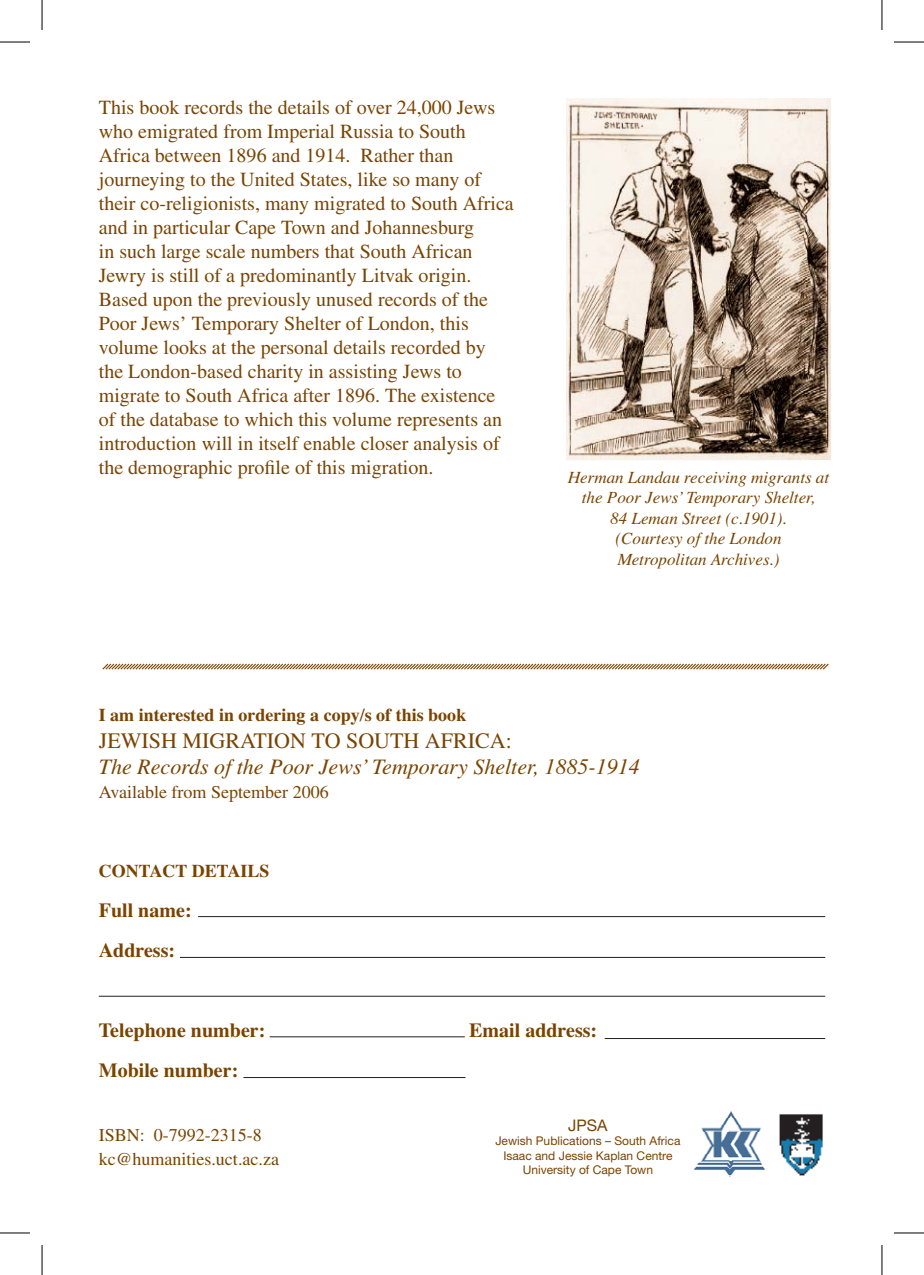
<style>
.page{position:relative;width:924px;height:1275px;background:#fff}
.page>*{position:absolute;margin:0;border:0;box-sizing:border-box;transform-origin:0 0}
.t1{font:italic 22px "Times";color:#794400}
.t2{font:22px "Times";color:#794400}
.t3{font:20px/24px "Times";color:#794400}
.t4{font:700 20px/40px "Times";color:#794400}
.t5{font:18px/24px "Times";color:#794400}
.t6{font:700 18px "Times";color:#794400}
.t7{font:italic 17px/20.4px "Times";color:#794400;text-align:center}
.t8{font:16px "Helvetica Neue";color:#794400}
.t9{font:12px/14.4px "Helvetica Neue";color:#794400;text-align:center}
</style>
<div class="page">
<img style="left:566px;top:99px;width:264px;height:362px">
<img style="left:779px;top:1114px;width:44px;height:62px">
<img style="left:694px;top:1111px;width:69px;height:65px">
<hr style="left:198px;top:916px;width:626px;height:1px;background:#231f20">
<hr style="left:180px;top:957px;width:644px;height:1px;background:#231f20">
<hr style="left:99px;top:995px;width:725px;height:1px;background:#231f20">
<hr style="left:604px;top:1038px;width:220px;height:1px;background:#231f20">
<hr style="left:269px;top:1036px;width:195px;height:1px;background:#231f20">
<hr style="left:243px;top:1077px;width:222px;height:1px;background:#231f20">
<svg style="left:102px;top:663px;width:727px;height:7px"></svg>
<hr style="left:0;top:42px;width:30px;height:1px;background:#000">
<hr style="left:893px;top:42px;width:30px;height:1px;background:#000">
<hr style="left:0;top:1232px;width:30px;height:1px;background:#000">
<hr style="left:893px;top:1232px;width:30px;height:1px;background:#000">
<hr style="left:42px;top:0;width:1px;height:30px;background:#000">
<hr style="left:42px;top:1245px;width:1px;height:30px;background:#000">
<hr style="left:881px;top:0;width:1px;height:30px;background:#000">
<hr style="left:881px;top:1245px;width:1px;height:30px;background:#000">
<p class="t3" style="left:99px;top:98px;width:416px">This book records the details of over 24,000 Jews who emigrated from Imperial Russia to South Africa between 1896 and 1914. Rather than journeying to the United States, like so many of their co-religionists, many migrated to South Africa and in particular Cape Town and Johannesburg<br>in such large scale numbers that South African Jewry is still of a predominantly Litvak origin.<br>Based upon the previously unused records of the Poor Jews’ Temporary Shelter of London, this volume looks at the personal details recorded by the London-based charity in assisting Jews to migrate to South Africa after 1896. The existence of the database to which this volume represents an introduction will in itself enable closer analysis of the demographic profile of this migration.</p>
<p class="t7" style="left:567px;top:468px;width:262px">Herman Landau receiving migrants at the Poor Jewsʼ Temporary Shelter,<br>84 Leman Street (c.1901).<br>(Courtesy of the London<br>Metropolitan Archives.)</p>
<p class="t6" style="left:99px;top:708px;width:369px">I am interested in ordering a copy/s of this book</p>
<p class="t2" style="left:99px;top:732px;width:414px">JEWISH MIGRATION TO SOUTH AFRICA:</p>
<p class="t1" style="left:99px;top:758px;width:542px">The Records of the Poor Jewsʼ Temporary Shelter, 1885-1914</p>
<p class="t5" style="left:99px;top:782px;width:231px">Available from September 2006</p>
<p class="t6" style="left:99px;top:864px;width:172px">CONTACT DETAILS</p>
<p class="t4" style="left:99px;top:892px;width:94px">Full name:<br>Address:</p>
<p class="t4" style="left:99px;top:1012px;width:168px">Telephone number:</p>
<p class="t4" style="left:469px;top:1012px;width:129px">Email address:</p>
<p class="t4" style="left:99px;top:1052px;width:141px">Mobile number:</p>
<p class="t5" style="left:99px;top:1125px;width:182px">ISBN: 0-7992-2315-8 kc@humanities.uct.ac.za</p>
<p class="t8" style="left:568px;top:1119px;width:41px">JPSA</p>
<p class="t9" style="left:495px;top:1135px;width:186px">Jewish Publications – South Africa<br>Isaac and Jessie Kaplan Centre<br>University of Cape Town</p>
</div>
